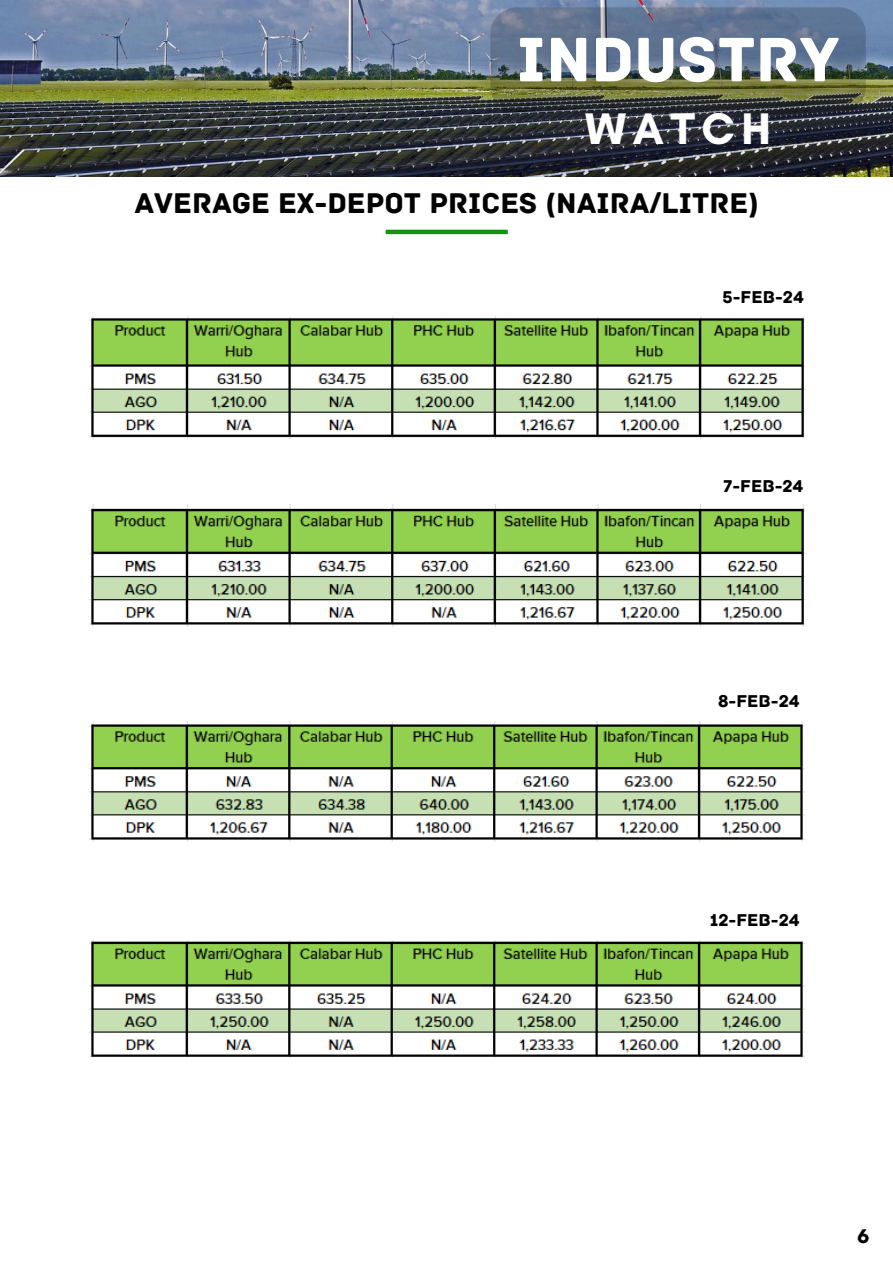
<style>
.page{position:relative;width:893px;height:1264px;background:#fff}
.page>*{position:absolute;margin:0;border:0;box-sizing:border-box;transform-origin:0 0}
.t1{font:66px "Archive";color:#fff}
.t2{font:700 45px "Glacial Indifference";letter-spacing:.145em;color:#fff}
.t3{font:30px "Archive";color:#000}
.t4{font:21px "Archive";color:#000}
.t5{font:18px "Archive";color:#000}
</style>
<div class="page">
<hr style="left:385px;top:230px;width:122px;height:4px;background:#139411">
<img style="left:0;top:0;width:892px;height:177px">
<img style="left:89px;top:316px;width:715px;height:123px">
<img style="left:89px;top:505px;width:715px;height:121px">
<img style="left:89px;top:721px;width:715px;height:120px">
<img style="left:89px;top:940px;width:715px;height:117px">
<img style="left:490px;top:7px;width:375px;height:107px">
<h1 class="t1" style="left:516px;top:20px;width:324px">INDUSTRY</h1>
<h2 class="t2" style="left:585px;top:101px;width:187px">WATCH</h2>
<p class="t3" style="left:134px;top:186px;width:625px">AVERAGE EX-DEPOT PRICES (NAIRA/LITRE)</p>
<p class="t5" style="left:722px;top:287px;width:83px">5-FEB-24</p>
<p class="t5" style="left:722px;top:475px;width:82px">7-FEB-24</p>
<p class="t5" style="left:718px;top:690px;width:83px">8-FEB-24</p>
<p class="t5" style="left:709px;top:909px;width:92px">12-FEB-24</p>
<p class="t4" style="left:857px;top:1223px;width:14px">6</p>
</div>
